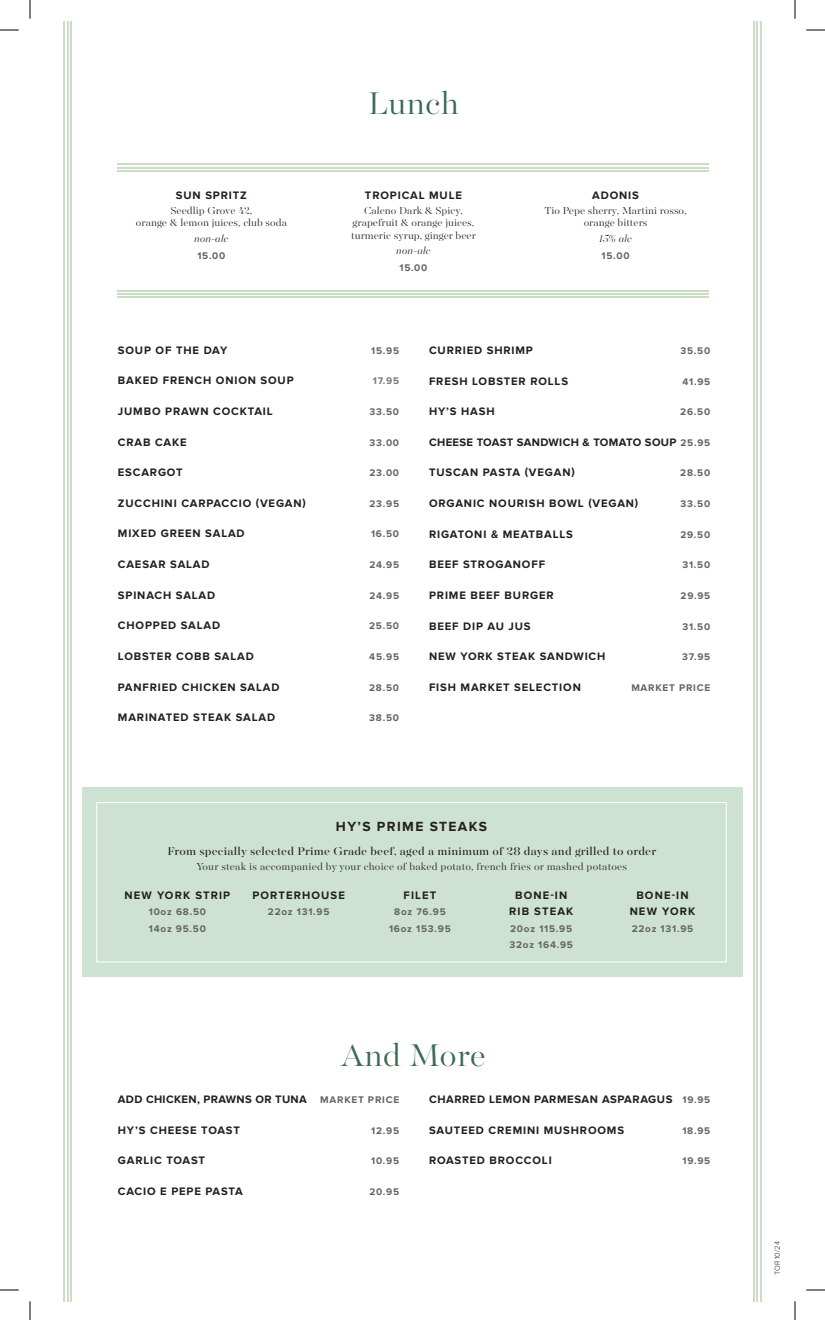
<style>
.page{position:relative;width:825px;height:1320px;background:#fff}
.page>*{position:absolute;margin:0;border:0;box-sizing:border-box;transform-origin:0 0}
._2a__Category{font:300 35px "Majesti Banner";color:#3b6b52}
._3bb__Menu_item_name{font:700 13.75px "Proxima Nova";letter-spacing:.1em;color:#231f20}
._3d__Menu_item_Descr{font:12.5px "Majesti Banner";letter-spacing:.015em;color:#231f20}
._3b__Menu_item_name{font:700 11.25px "Proxima Nova";letter-spacing:.075em;color:#231f20}
._3c__Menu_item_descr{font:300 11.25px/12.5px "Majesti Banner";color:#231f20;text-align:center}
._3d__Menu_item_Descr-2{font:300 11.25px "Majesti Banner";letter-spacing:.015em;color:#231f20}
._3b__Menu_item_name-2{font:700 11.25px "Proxima Nova";letter-spacing:.03em;color:#231f20}
._3b__Menu_item_name-3{font:700 11.25px/16.2px "Proxima Nova";letter-spacing:.1em;color:#231f20;text-align:center}
._3b__Menu_item_name-4{font:700 11.25px "Proxima Nova";letter-spacing:.05em;color:#231f20}
._3c__Menu_item_descr-2{font:italic 300 11.25px "Majesti Banner";color:#231f20}
._3c__Menu_item_descr-3{font:700 11.25px "Proxima Nova";letter-spacing:.075em;color:#231f20}
._3b__Menu_item_name-5{font:700 10px/16.2px "Proxima Nova";letter-spacing:.075em;color:#636466}
._3b__Menu_item_name-6{font:700 10px "Proxima Nova";color:#77797b}
._3c__Menu_item_descr-4{font:700 10px "Proxima Nova";color:#636466}
.t1{font:300 7.5px "Proxima Nova";color:#231f20}
.s1{font-size:10px;color:#636466}
</style>
<div class="page">
<hr style="left:753px;top:21px;width:1px;height:1280px;background:#cbdcc7">
<hr style="left:757px;top:21px;width:1px;height:1280px;background:#cbdcc7">
<hr style="left:760px;top:21px;width:1px;height:1280px;background:#cbdcc7">
<hr style="left:64px;top:21px;width:1px;height:1280px;background:#cbdcc7">
<hr style="left:67px;top:21px;width:1px;height:1280px;background:#cbdcc7">
<hr style="left:71px;top:21px;width:1px;height:1280px;background:#cbdcc7">
<div style="left:82px;top:787px;width:661px;height:190px;background:#cee2d4"></div>
<div style="left:96px;top:802px;width:631px;height:160px;border:1px solid #fff"></div>
<hr style="left:117px;top:170px;width:591px;height:2px;background:#cbdcc7">
<hr style="left:117px;top:167px;width:591px;height:1px;background:#cbdcc7">
<hr style="left:117px;top:164px;width:591px;height:1px;background:#cbdcc7">
<hr style="left:117px;top:297px;width:591px;height:1px;background:#cbdcc7">
<hr style="left:117px;top:293px;width:591px;height:2px;background:#cbdcc7">
<hr style="left:117px;top:290px;width:591px;height:1px;background:#cbdcc7">
<svg style="left:0;top:29px;width:19px;height:2px"></svg>
<svg style="left:806px;top:29px;width:19px;height:2px"></svg>
<svg style="left:0;top:1289px;width:19px;height:2px"></svg>
<svg style="left:806px;top:1289px;width:19px;height:2px"></svg>
<svg style="left:29px;top:0;width:2px;height:19px"></svg>
<svg style="left:29px;top:1301px;width:2px;height:19px"></svg>
<svg style="left:794px;top:0;width:2px;height:19px"></svg>
<svg style="left:794px;top:1301px;width:2px;height:19px"></svg>
<p class="_3b__Menu_item_name" style="left:176px;top:188px;width:72px">SUN SPRITZ</p>
<p class="_3c__Menu_item_descr" style="left:136px;top:205px;width:153px">Seedlip Grove 42,<br>orange &amp; lemon juices, club soda</p>
<p class="_3c__Menu_item_descr-2" style="left:194px;top:231px;width:36px">non-alc</p>
<p class="_3b__Menu_item_name-5" style="left:197px;top:247px;width:30px">15.00</p>
<p class="_2a__Category" style="left:368px;top:80px;width:92px">Lunch</p>
<p class="_3c__Menu_item_descr-3" style="left:365px;top:188px;width:99px">TROPICAL MULE</p>
<p class="_3c__Menu_item_descr" style="left:351px;top:205px;width:126px">Caleno Dark &amp; Spicy, grapefruit &amp; orange juices, turmeric syrup, ginger beer</p>
<p class="_3c__Menu_item_descr-2" style="left:396px;top:244px;width:36px">non-alc</p>
<p class="_3c__Menu_item_descr-4" style="left:399px;top:262px;width:30px">15.00</p>
<p class="_3b__Menu_item_name" style="left:592px;top:188px;width:48px">ADONIS</p>
<p class="_3c__Menu_item_descr" style="left:545px;top:205px;width:144px">Tio Pepe sherry, Martini rosso, orange bitters</p>
<p class="_3c__Menu_item_descr-2" style="left:599px;top:231px;width:34px">15% alc</p>
<p class="_3b__Menu_item_name-5" style="left:602px;top:247px;width:30px">15.00</p>
<p class="_3b__Menu_item_name" style="left:118px;top:344px;width:111px">SOUP OF THE DAY</p>
<p class="_3b__Menu_item_name-5" style="left:371px;top:343px;width:29px">15.95</p>
<p class="_3b__Menu_item_name" style="left:118px;top:374px;width:177px">BAKED FRENCH ONION SOUP</p>
<p class="_3b__Menu_item_name-6" style="left:373px;top:375px;width:28px">17.95</p>
<p class="_3b__Menu_item_name" style="left:118px;top:405px;width:156px">JUMBO PRAWN COCKTAIL</p>
<p class="_3b__Menu_item_name-5" style="left:370px;top:404px;width:31px">33.50</p>
<p class="_3b__Menu_item_name" style="left:118px;top:435px;width:70px">CRAB CAKE</p>
<p class="_3b__Menu_item_name-5" style="left:370px;top:434px;width:31px">33.00</p>
<p class="_3b__Menu_item_name" style="left:118px;top:466px;width:66px">ESCARGOT</p>
<p class="_3b__Menu_item_name-5" style="left:369px;top:465px;width:31px">23.00</p>
<p class="_3b__Menu_item_name" style="left:118px;top:497px;width:189px">ZUCCHINI CARPACCIO (VEGAN)</p>
<p class="_3b__Menu_item_name-5" style="left:370px;top:496px;width:31px">23.95</p>
<p class="_3b__Menu_item_name" style="left:118px;top:527px;width:128px">MIXED GREEN SALAD</p>
<p class="_3b__Menu_item_name-5" style="left:371px;top:526px;width:30px">16.50</p>
<p class="_3b__Menu_item_name" style="left:118px;top:558px;width:93px">CAESAR SALAD</p>
<p class="_3b__Menu_item_name-5" style="left:369px;top:557px;width:31px">24.95</p>
<p class="_3b__Menu_item_name" style="left:118px;top:588px;width:99px">SPINACH SALAD</p>
<p class="_3b__Menu_item_name-5" style="left:369px;top:587px;width:31px">24.95</p>
<p class="_3b__Menu_item_name" style="left:118px;top:619px;width:104px">CHOPPED SALAD</p>
<p class="_3b__Menu_item_name-5" style="left:369px;top:618px;width:31px">25.50</p>
<p class="_3b__Menu_item_name" style="left:118px;top:650px;width:137px">LOBSTER COBB SALAD</p>
<p class="_3b__Menu_item_name-5" style="left:369px;top:649px;width:31px">45.95</p>
<p class="_3b__Menu_item_name" style="left:118px;top:680px;width:163px">PANFRIED CHICKEN SALAD</p>
<p class="_3b__Menu_item_name-5" style="left:369px;top:679px;width:31px">28.50</p>
<p class="_3b__Menu_item_name" style="left:118px;top:711px;width:159px">MARINATED STEAK SALAD</p>
<p class="_3b__Menu_item_name-5" style="left:369px;top:710px;width:31px">38.50</p>
<p class="_3b__Menu_item_name" style="left:429px;top:344px;width:105px">CURRIED SHRIMP</p>
<p class="_3b__Menu_item_name-5" style="left:680px;top:343px;width:31px">35.50</p>
<p class="_3b__Menu_item_name" style="left:429px;top:374px;width:141px">FRESH LOBSTER ROLLS</p>
<p class="_3b__Menu_item_name-5" style="left:682px;top:373px;width:29px">41.95</p>
<p class="_3b__Menu_item_name" style="left:429px;top:405px;width:67px">HY’S HASH</p>
<p class="_3b__Menu_item_name-5" style="left:680px;top:404px;width:31px">26.50</p>
<p class="_3b__Menu_item_name-2" style="left:429px;top:436px;width:283px">CHEESE TOAST SANDWICH &amp; TOMATO SOUP <span class="s1">25.95</span></p>
<p class="_3b__Menu_item_name" style="left:429px;top:466px;width:147px">TUSCAN PASTA (VEGAN)</p>
<p class="_3b__Menu_item_name-5" style="left:680px;top:465px;width:31px">28.50</p>
<p class="_3b__Menu_item_name" style="left:429px;top:497px;width:211px">ORGANIC NOURISH BOWL (VEGAN)</p>
<p class="_3b__Menu_item_name-5" style="left:681px;top:496px;width:31px">33.50</p>
<p class="_3b__Menu_item_name" style="left:429px;top:527px;width:145px">RIGATONI &amp; MEATBALLS</p>
<p class="_3b__Menu_item_name-5" style="left:681px;top:526px;width:31px">29.50</p>
<p class="_3b__Menu_item_name" style="left:429px;top:558px;width:118px">BEEF STROGANOFF</p>
<p class="_3b__Menu_item_name-5" style="left:682px;top:557px;width:29px">31.50</p>
<p class="_3b__Menu_item_name" style="left:429px;top:589px;width:126px">PRIME BEEF BURGER</p>
<p class="_3b__Menu_item_name-5" style="left:681px;top:588px;width:31px">29.95</p>
<p class="_3b__Menu_item_name" style="left:429px;top:619px;width:103px">BEEF DIP AU JUS</p>
<p class="_3b__Menu_item_name-5" style="left:682px;top:618px;width:29px">31.50</p>
<p class="_3b__Menu_item_name" style="left:429px;top:650px;width:178px">NEW YORK STEAK SANDWICH</p>
<p class="_3b__Menu_item_name-5" style="left:682px;top:649px;width:30px">37.95</p>
<p class="_3b__Menu_item_name" style="left:429px;top:681px;width:153px">FISH MARKET SELECTION</p>
<p class="_3b__Menu_item_name-5" style="left:631px;top:680px;width:80px">MARKET PRICE</p>
<p class="_3bb__Menu_item_name" style="left:336px;top:818px;width:153px">HY’S PRIME STEAKS</p>
<p class="_3d__Menu_item_Descr" style="left:167px;top:843px;width:491px">From specially selected Prime Grade beef, aged a minimum of 28 days and grilled to order</p>
<p class="_3d__Menu_item_Descr-2" style="left:196px;top:859px;width:432px">Your steak is accompanied by your choice of baked potato, french fries or mashed potatoes</p>
<p class="_3b__Menu_item_name-3" style="left:125px;top:887px;width:107px">NEW YORK STRIP</p>
<p class="_3b__Menu_item_name-5" style="left:149px;top:904px;width:59px">10oz 68.50<br>14oz 95.50</p>
<p class="_3b__Menu_item_name-3" style="left:252px;top:887px;width:94px">PORTERHOUSE</p>
<p class="_3b__Menu_item_name-5" style="left:268px;top:904px;width:63px">22oz 131.95</p>
<p class="_3b__Menu_item_name" style="left:403px;top:889px;width:34px">FILET</p>
<p class="_3b__Menu_item_name-5" style="left:389px;top:904px;width:63px;text-align:center">8oz 76.95<br>16oz 153.95</p>
<p class="_3b__Menu_item_name-3" style="left:509px;top:887px;width:66px">BONE-IN<br>RIB STEAK</p>
<p class="_3b__Menu_item_name-5" style="left:509px;top:920px;width:65px">20oz 115.95<br>32oz 164.95</p>
<p class="_2a__Category" style="left:341px;top:1032px;width:146px">And More</p>
<p class="_3b__Menu_item_name-3" style="left:630px;top:887px;width:67px">BONE-IN<br>NEW YORK</p>
<p class="_3b__Menu_item_name-5" style="left:632px;top:920px;width:63px">22oz 131.95</p>
<p class="_3b__Menu_item_name-2" style="left:118px;top:1093px;width:283px">ADD CHICKEN, PRAWNS OR TUNA <span class="s1">MARKET PRICE</span></p>
<p class="_3b__Menu_item_name" style="left:118px;top:1124px;width:124px">HY’S CHEESE TOAST</p>
<p class="_3b__Menu_item_name-5" style="left:371px;top:1123px;width:29px">12.95</p>
<p class="_3b__Menu_item_name" style="left:118px;top:1154px;width:89px">GARLIC TOAST</p>
<p class="_3b__Menu_item_name-5" style="left:371px;top:1153px;width:29px">10.95</p>
<p class="_3b__Menu_item_name" style="left:118px;top:1185px;width:127px">CACIO E PEPE PASTA</p>
<p class="_3b__Menu_item_name-5" style="left:369px;top:1184px;width:31px">20.95</p>
<p class="_3b__Menu_item_name-4" style="left:429px;top:1093px;width:283px">CHARRED LEMON PARMESAN ASPARAGUS <span class="s1">19.95</span></p>
<p class="_3b__Menu_item_name" style="left:429px;top:1124px;width:197px">SAUTEED CREMINI MUSHROOMS</p>
<p class="_3b__Menu_item_name-5" style="left:682px;top:1123px;width:29px">18.95</p>
<p class="_3b__Menu_item_name" style="left:429px;top:1154px;width:124px">ROASTED BROCCOLI</p>
<p class="_3b__Menu_item_name-5" style="left:683px;top:1153px;width:29px">19.95</p>
<p class="t1" style="left:774px;top:1275px;width:35px;rotate:-90deg">TOR 10/24</p>
</div>
